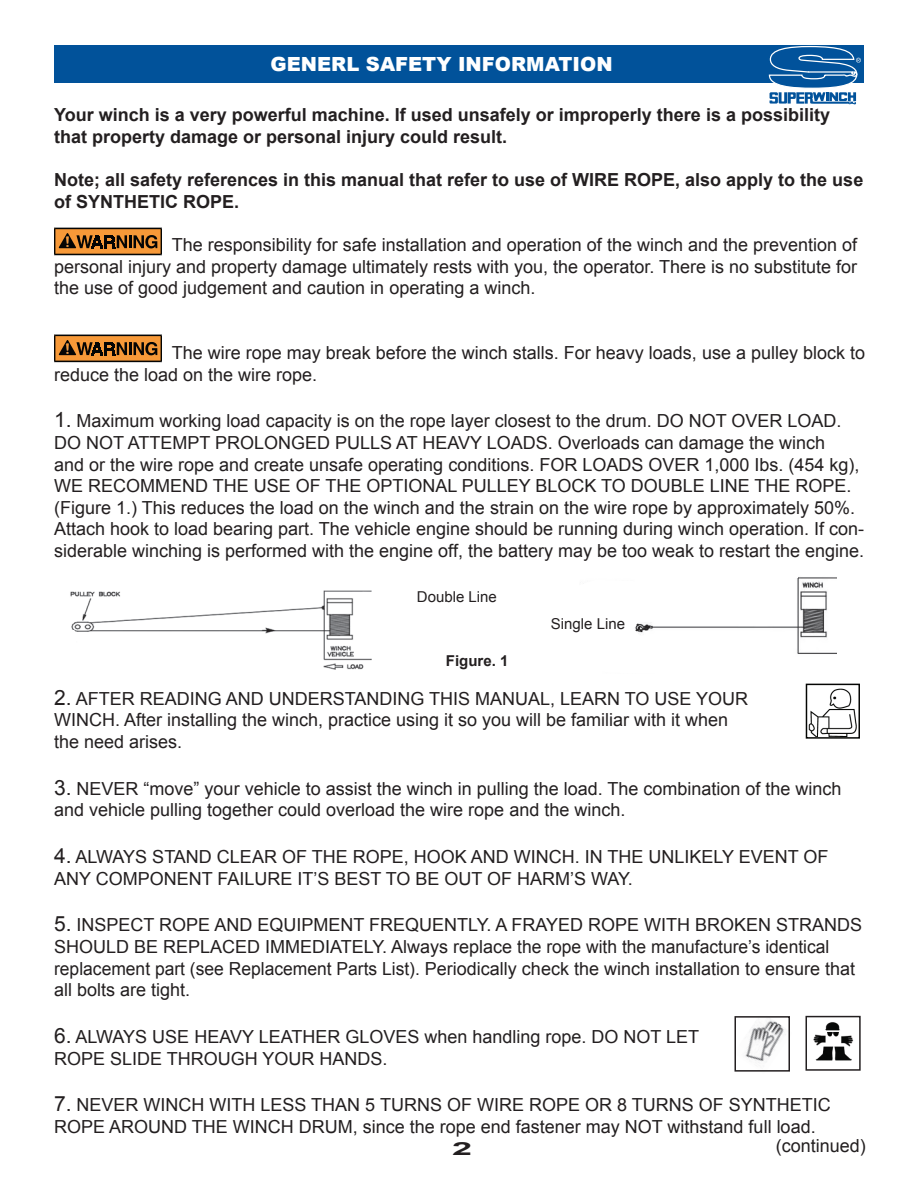
<style>
.page{position:relative;width:918px;height:1188px;background:#fff}
.page>*{position:absolute;margin:0;border:0;box-sizing:border-box;transform-origin:0 0}
.t1{font:900 19.5px "Arial";color:#fff}
.t2{font:18px/21.6px "Arial";color:#231f20}
.t3{font:700 18px/21.6px "Arial";color:#231f20}
.t4{font:700 18px "Arial";color:#231f20;scale:2 1}
.t5{font:15px "Arial";color:#231f20}
.t6{font:700 15px "Arial";color:#231f20}
.s1{font-size:21px}
</style>
<div class="page">
<svg style="left:54px;top:228px;width:108px;height:27px"></svg>
<div style="left:54px;top:45px;width:810px;height:38px;background:#01529a"></div>
<img style="left:667px;top:577px;width:169px;height:77px">
<div style="left:773px;top:570px;width:25px;height:8px;background:#fff"></div>
<img style="left:70px;top:590px;width:302px;height:80px">
<svg style="left:54px;top:335px;width:108px;height:27px"></svg>
<div style="left:806px;top:684px;width:54px;height:55px;border:1px solid #040503"></div>
<img style="left:808px;top:688px;width:48px;height:48px">
<img style="left:745px;top:1019px;width:41px;height:44px">
<div style="left:734px;top:1016px;width:56px;height:56px;border:2px solid #231f20"></div>
<img style="left:813px;top:1022px;width:41px;height:39px">
<div style="left:806px;top:1016px;width:55px;height:55px;border:2px solid #231f20"></div>
<svg style="left:768px;top:45px;width:93px;height:60px"></svg>
<svg style="left:635px;top:623px;width:32px;height:10px"></svg>
<p class="t1" style="left:271px;top:50px;width:344px">GENERL SAFETY INFORMATION</p>
<p class="t3" style="left:54px;top:105px;width:777px">Your winch is a very powerful machine. If used unsafely or improperly there is a possibility that property damage or personal injury could result.</p>
<p class="t3" style="left:54px;top:170px;width:811px">Note; all safety references in this manual that refer to use of WIRE ROPE, also apply to the use of SYNTHETIC ROPE.</p>
<p class="t2" style="left:54px;top:234px;width:805px;text-align:justify;text-indent:118px">The responsibility for safe installation and operation of the winch and the prevention of personal injury and property damage ultimately rests with you, the operator. There is no substitute for the use of good judgement and caution in operating a winch.</p>
<p class="t2" style="left:54px;top:342px;width:812px;text-indent:118px">The wire rope may break before the winch stalls. For heavy loads, use a pulley block to reduce the load on the wire rope.</p>
<p class="t2" style="left:54px;top:410px;width:812px"><span class="s1">1.</span> Maximum working load capacity is on the rope layer closest to the drum. DO NOT OVER LOAD.<br>DO NOT ATTEMPT PROLONGED PULLS AT HEAVY LOADS. Overloads can damage the winch<br>and or the wire rope and create unsafe operating conditions. FOR LOADS OVER 1,000 Ibs. (454 kg), WE RECOMMEND THE USE OF THE OPTIONAL PULLEY BLOCK TO DOUBLE LINE THE ROPE. (Figure 1.) This reduces the load on the winch and the strain on the wire rope by approximately 50%.<br>Attach hook to load bearing part. The vehicle engine should be running during winch operation. If con&shy;siderable winching is performed with the engine off, the battery may be too weak to restart the engine.</p>
<p class="t5" style="left:417px;top:586px;width:82px">Double Line</p>
<p class="t6" style="left:446px;top:651px;width:64px">Figure. 1</p>
<p class="t5" style="left:551px;top:613px;width:76px">Single Line</p>
<p class="t2" style="left:54px;top:688px;width:696px"><span class="s1">2.</span> AFTER READING AND UNDERSTANDING THIS MANUAL, LEARN TO USE YOUR<br>WINCH. After installing the winch, practice using it so you will be familiar with it when the need arises.</p>
<p class="t2" style="left:54px;top:778px;width:789px"><span class="s1">3.</span> NEVER “move” your vehicle to assist the winch in pulling the load. The combination of the winch and vehicle pulling together could overload the wire rope and the winch.</p>
<p class="t2" style="left:54px;top:846px;width:776px"><span class="s1">4.</span> ALWAYS STAND CLEAR OF THE ROPE, HOOK AND WINCH. IN THE UNLIKELY EVENT OF<br>ANY COMPONENT FAILURE IT’S BEST TO BE OUT OF HARM’S WAY.</p>
<p class="t2" style="left:54px;top:914px;width:810px"><span class="s1">5.</span> INSPECT ROPE AND EQUIPMENT FREQUENTLY. A FRAYED ROPE WITH BROKEN STRANDS SHOULD BE REPLACED IMMEDIATELY. Always replace the rope with the manufacture’s identical replacement part (see Replacement Parts List). Periodically check the winch installation to ensure that all bolts are tight.</p>
<p class="t2" style="left:54px;top:1026px;width:647px"><span class="s1">6.</span> ALWAYS USE HEAVY LEATHER GLOVES when handling rope. DO NOT LET<br>ROPE SLIDE THROUGH YOUR HANDS.</p>
<p class="t2" style="left:54px;top:1094px;width:778px"><span class="s1">7.</span> NEVER WINCH WITH LESS THAN 5 TURNS OF WIRE ROPE OR 8 TURNS OF SYNTHETIC<br>ROPE AROUND THE WINCH DRUM, since the rope end fastener may NOT withstand full load.</p>
<p class="t4" style="left:452px;top:1136px;width:12px">2</p>
<p class="t2" style="left:776px;top:1135px;width:92px">(continued)</p>
</div>
